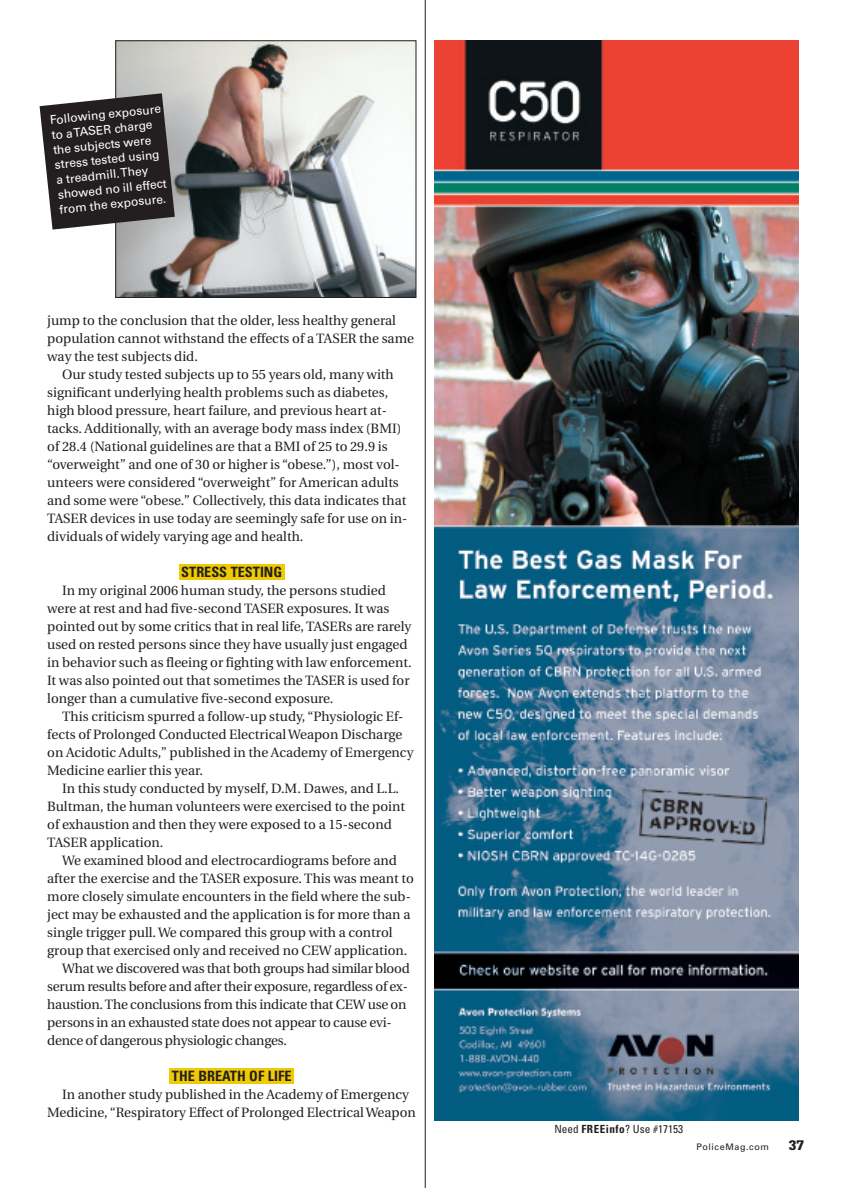
<style>
.page{position:relative;width:864px;height:1188px;background:#fff}
.page>*{position:absolute;margin:0;border:0;box-sizing:border-box;transform-origin:0 0}
.t1{font:700 condensed 14.25px "Univers";color:#231f20}
.t2{font:13.5px/18px "Utopia";color:#231f20}
.t3{font:900 13.5px "Glypha";color:#231f20}
.t4{font:12px/15px "Univers";color:#fff}
.t5{font:condensed 11.25px "Univers";color:#231f20}
.t6{font:9px "Univers";letter-spacing:.065em;color:#231f20}
.s1{font-weight:700}
</style>
<div class="page">
<div style="left:179px;top:564px;width:105px;height:16px;background:#f0cb02"></div>
<div style="left:169px;top:1068px;width:125px;height:16px;background:#f0cb02"></div>
<img style="left:434px;top:40px;width:365px;height:1080px">
<hr style="left:425px;top:0;width:1px;height:1188px;background:#231f20">
<img style="left:117px;top:42px;width:297px;height:254px">
<div style="left:115px;top:40px;width:301px;height:258px;border:1px solid #231f20"></div>
<svg style="left:40px;top:93px;width:135px;height:137px;background:#434040"></svg>
<p class="t4" style="left:49px;top:114px;width:113px;rotate:-6deg">Following exposure to aTASER charge the subjects were stress tested using a treadmill.They showed no ill effect from the exposure.</p>
<p class="t2" style="left:47px;top:313px;width:350px">jump to the conclusion that the older, less healthy general</p>
<p class="t2" style="left:47px;top:331px;width:368px">population cannot withstand the effects of a TASER the same</p>
<p class="t2" style="left:47px;top:349px;width:152px">way the test subjects did.</p>
<p class="t2" style="left:62px;top:367px;width:333px">Our study tested subjects up to 55 years old, many with</p>
<p class="t2" style="left:47px;top:385px;width:343px">significant underlying health problems such as diabetes,</p>
<p class="t2" style="left:47px;top:403px;width:341px">high blood pressure, heart failure, and previous heart at-</p>
<p class="t2" style="left:47px;top:421px;width:356px">tacks. Additionally, with an average body mass index (BMI)</p>
<p class="t2" style="left:47px;top:439px;width:342px">of 28.4 (National guidelines are that a BMI of 25 to 29.9 is</p>
<p class="t2" style="left:47px;top:457px;width:354px">“overweight” and one of 30 or higher is “obese.”), most vol-</p>
<p class="t2" style="left:47px;top:475px;width:353px">unteers were considered “overweight” for American adults</p>
<p class="t2" style="left:47px;top:493px;width:361px">and some were “obese.” Collectively, this data indicates that</p>
<p class="t2" style="left:47px;top:511px;width:362px">TASER devices in use today are seemingly safe for use on in-</p>
<p class="t2" style="left:47px;top:529px;width:258px">dividuals of widely varying age and health.</p>
<p class="t1" style="left:181px;top:567px;width:102px">STRESS TESTING</p>
<p class="t2" style="left:47px;top:583px;width:366px;text-indent:15px">In my original 2006 human study, the persons studied were at rest and had five-second TASER exposures. It was pointed out by some critics that in real life, TASERs are rarely used on rested persons since they have usually just engaged in behavior such as fleeing or fighting with law enforcement.<br>It was also pointed out that sometimes the TASER is used for longer than a cumulative five-second exposure.</p>
<p class="t2" style="left:47px;top:709px;width:368px;text-indent:15px">This criticism spurred a follow-up study, “Physiologic Ef&shy;fects of Prolonged Conducted Electrical Weapon Discharge on Acidotic Adults,” published in the Academy of Emergency Medicine earlier this year.</p>
<p class="t2" style="left:47px;top:781px;width:359px;text-indent:15px">In this study conducted by myself, D.M. Dawes, and L.L.<br>Bultman, the human volunteers were exercised to the point of exhaustion and then they were exposed to a 15-second TASER application.</p>
<p class="t2" style="left:62px;top:853px;width:336px">We examined blood and electrocardiograms before and</p>
<p class="t2" style="left:47px;top:871px;width:368px">after the exercise and the TASER exposure. This was meant to</p>
<p class="t2" style="left:47px;top:889px;width:365px">more closely simulate encounters in the field where the sub-</p>
<p class="t2" style="left:47px;top:907px;width:365px">ject may be exhausted and the application is for more than a</p>
<p class="t2" style="left:47px;top:925px;width:347px">single trigger pull. We compared this group with a control</p>
<p class="t2" style="left:47px;top:943px;width:362px">group that exercised only and received no CEW application.</p>
<p class="t2" style="left:62px;top:961px;width:349px">What we discovered was that both groups had similar blood</p>
<p class="t2" style="left:47px;top:979px;width:362px">serum results before and after their exposure, regardless of ex-</p>
<p class="t2" style="left:47px;top:997px;width:361px">haustion. The conclusions from this indicate that CEW use on</p>
<p class="t2" style="left:47px;top:1015px;width:346px">persons in an exhausted state does not appear to cause evi-</p>
<p class="t2" style="left:47px;top:1033px;width:241px">dence of dangerous physiologic changes.</p>
<p class="t1" style="left:172px;top:1071px;width:121px">THE BREATH OF LIFE</p>
<p class="t2" style="left:47px;top:1087px;width:370px;text-align:center">In another study published in the Academy of Emergency<br>Medicine, “Respiratory Effect of Prolonged Electrical Weapon</p>
<p class="t5" style="left:554px;top:1125px;width:130px">Need <span class="s1">FREEinfo</span>? Use #17153</p>
<p class="t6" style="left:697px;top:1144px;width:74px">PoliceMag.com</p>
<p class="t3" style="left:789px;top:1140px;width:17px">37</p>
</div>
